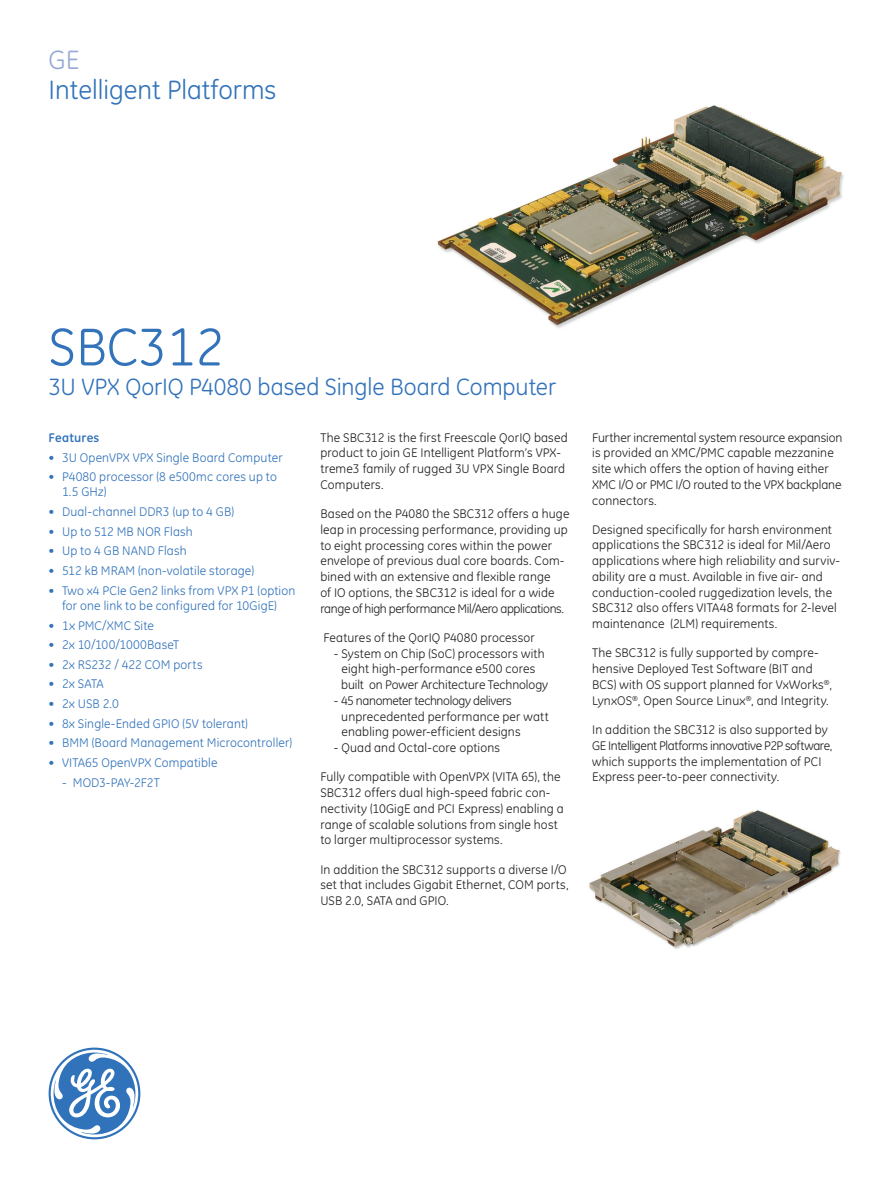
<style>
.page{position:relative;width:891px;height:1188px;background:#fff}
.page>*{position:absolute;margin:0;border:0;box-sizing:border-box;transform-origin:0 0}
.t1{font:54px "GE Inspira";color:#3273ba}
.t2{font:27px "GE Inspira";color:#3273ba}
.t3{font:27px "GE Inspira";color:#97aad6}
.t4{font:24px "GE Inspira";letter-spacing:-.005em;color:#3273ba}
.t5{font:12.75px/15.8px "GE Inspira";letter-spacing:.01em;color:#231f20}
.t6{font:12.75px/15.3px "GE Inspira";letter-spacing:.01em;color:#3273ba}
.t7{font:12.75px "GE Inspira";letter-spacing:-.01em;color:#3273ba}
.t8{font:700 12.75px "GE Inspira";letter-spacing:.015em;color:#3273ba}
</style>
<div class="page">
<svg style="left:49px;top:1048px;width:91px;height:91px"></svg>
<img style="left:437px;top:105px;width:407px;height:223px">
<img style="left:589px;top:810px;width:252px;height:139px">
<h2 class="t3" style="left:49px;top:44px;width:32px">GE</h2>
<h2 class="t2" style="left:49px;top:74px;width:229px">Intelligent Platforms</h2>
<h1 class="t1" style="left:49px;top:316px;width:177px">SBC312</h1>
<h3 class="t4" style="left:49px;top:373px;width:509px">3U VPX QorIQ P4080 based Single Board Computer</h3>
<p class="t5" style="left:320px;top:429px;width:249px">The SBC312 is the first Freescale QorIQ based product to join GE Intelligent Platform’s VPX&shy;treme3 family of rugged 3U VPX Single Board Computers.</p>
<p class="t5" style="left:320px;top:506px;width:251px">Based on the P4080 the SBC312 offers a huge leap in processing performance, providing up to eight processing cores within the power envelope of previous dual core boards. Com&shy;bined with an extensive and flexible range<br>of IO options, the SBC312 is ideal for a wide range of high performance Mil/Aero applications.</p>
<p class="t5" style="left:323px;top:630px;width:213px">Features of the QorIQ P4080 processor</p>
<p class="t5" style="left:334px;top:645px;width:216px;text-align:center">- System on Chip (SoC) processors with eight high-performance e500 cores built on Power Architecture Technology</p>
<p class="t5" style="left:341px;top:693px;width:209px;text-indent:-7px">- 45 nanometer technology delivers unprecedented performance per watt enabling power-efficient designs</p>
<p class="t5" style="left:334px;top:740px;width:168px">- Quad and Octal-core options</p>
<p class="t5" style="left:320px;top:769px;width:245px">Fully compatible with OpenVPX (VITA 65), the SBC312 offers dual high-speed fabric con&shy;nectivity (10GigE and PCI Express) enabling a range of scalable solutions from single host to larger multiprocessor systems.</p>
<p class="t5" style="left:320px;top:861px;width:250px">In addition the SBC312 supports a diverse I/O set that includes Gigabit Ethernet, COM ports,<br>USB 2.0, SATA and GPIO.</p>
<p class="t8" style="left:49px;top:429px;width:52px">Features</p>
<p class="t6" style="left:49px;top:450px;width:236px">• 3U OpenVPX VPX Single Board Computer</p>
<p class="t6" style="left:62px;top:469px;width:216px;text-indent:-14px">• P4080 processor (8 e500mc cores up to<br>1.5 GHz)</p>
<p class="t6" style="left:49px;top:504px;width:187px">• Dual-channel DDR3 (up to 4 GB)</p>
<p class="t6" style="left:49px;top:524px;width:146px">• Up to 512 MB NOR Flash</p>
<p class="t6" style="left:49px;top:543px;width:140px">• Up to 4 GB NAND Flash</p>
<p class="t6" style="left:49px;top:563px;width:207px">• 512 kB MRAM (non-volatile storage)</p>
<p class="t6" style="left:49px;top:583px;width:248px;text-align:center">• Two x4 PCIe Gen2 links from VPX P1 (option for one link to be configured for 10GigE)</p>
<p class="t6" style="left:49px;top:617px;width:107px">• 1x PMC/XMC Site</p>
<p class="t6" style="left:49px;top:637px;width:132px">• 2x 10/100/1000BaseT</p>
<p class="t6" style="left:49px;top:657px;width:156px">• 2x RS232 / 422 COM ports</p>
<p class="t6" style="left:49px;top:676px;width:57px">• 2x SATA</p>
<p class="t6" style="left:49px;top:696px;width:72px">• 2x USB 2.0</p>
<p class="t6" style="left:49px;top:716px;width:201px">• 8x Single-Ended GPIO (5V tolerant)</p>
<p class="t6" style="left:49px;top:735px;width:245px">• BMM (Board Management Microcontroller)</p>
<p class="t6" style="left:49px;top:755px;width:170px">• VITA65 OpenVPX Compatible</p>
<p class="t7" style="left:62px;top:775px;width:99px">- MOD3-PAY-2F2T</p>
<p class="t5" style="left:592px;top:429px;width:252px">Further incremental system resource expansion is provided an XMC/PMC capable mezzanine site which offers the option of having either XMC I/O or PMC I/O routed to the VPX backplane connectors.</p>
<p class="t5" style="left:592px;top:521px;width:249px">Designed specifically for harsh environment applications the SBC312 is ideal for Mil/Aero applications where high reliability and surviv&shy;ability are a must. Available in five air- and conduction-cooled ruggedization levels, the SBC312 also offers VITA48 formats for 2-level maintenance (2LM) requirements.</p>
<p class="t5" style="left:592px;top:645px;width:241px">The SBC312 is fully supported by compre&shy;hensive Deployed Test Software (BIT and BCS) with OS support planned for VxWorks<sup>®</sup>, LynxOS<sup>®</sup>, Open Source Linux<sup>®</sup>, and Integrity.</p>
<p class="t5" style="left:592px;top:722px;width:242px">In addition the SBC312 is also supported by GE Intelligent Platforms innovative P2P software, which supports the implementation of PCI Express peer-to-peer connectivity.</p>
</div>
